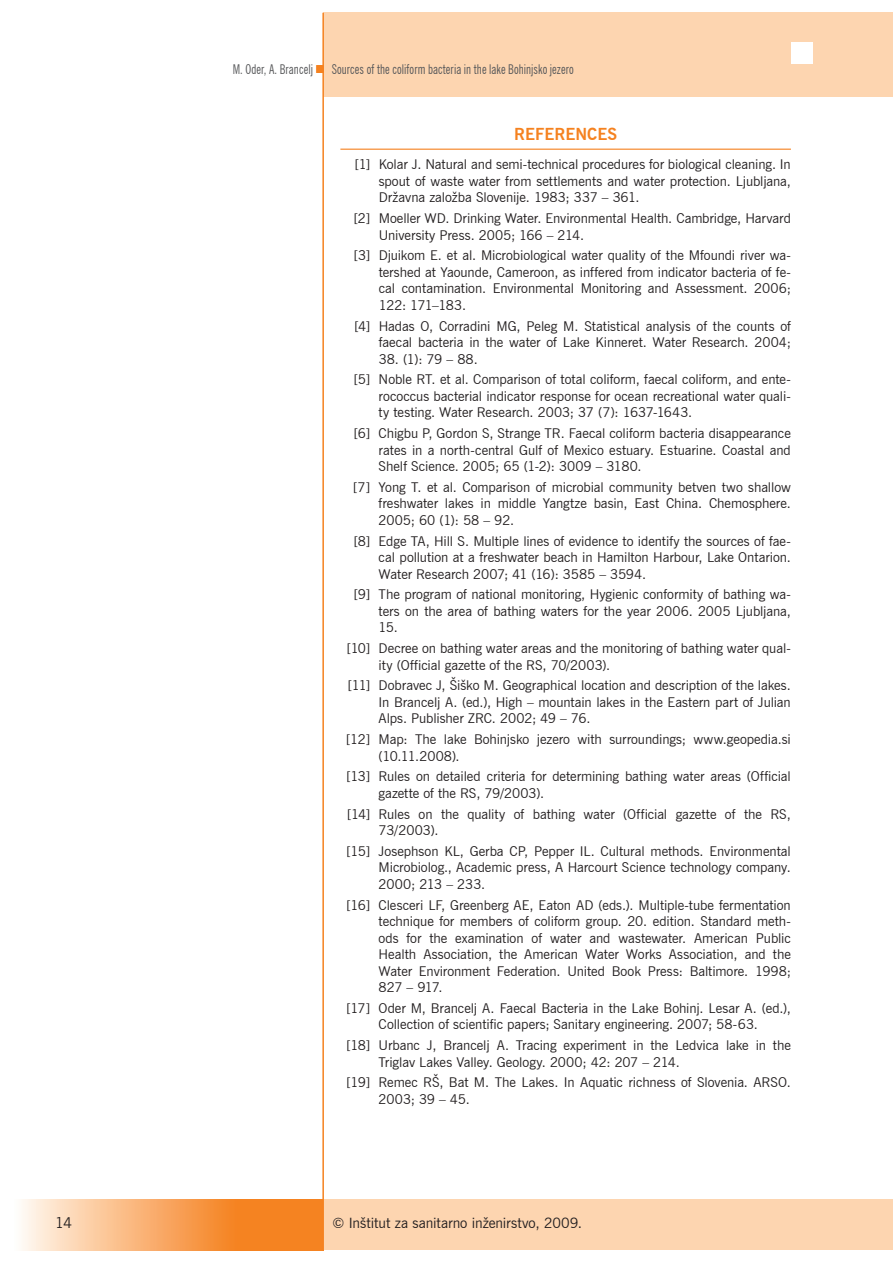
<style>
.page{position:relative;width:893px;height:1263px;background:#fff}
.page>*{position:absolute;margin:0;border:0;box-sizing:border-box;transform-origin:0 0}
.t1{font:700 16.5px "News Gothic L2";color:#f58220}
.t2{font:15px "News Gothic L2";color:#231f20}
.t3{font:14.25px "News Gothic L2";letter-spacing:-.005em;color:#231f20}
.t4{font:13.5px/16.5px "News Gothic L2";letter-spacing:-.005em;color:#231f20;text-align:justify}
.t5{font:condensed 13.5px "News Gothic L2";letter-spacing:.005em;color:#57585a;scale:.9 1}
.s1{color:#f58220}
</style>
<div class="page">
<svg style="left:22px;top:1200px;width:300px;height:50px"></svg>
<div style="left:324px;top:1200px;width:569px;height:50px;background:#fdd5b0"></div>
<div style="left:323px;top:13px;width:570px;height:84px;background:#fdd5b0"></div>
<hr style="left:322px;top:13px;width:2px;height:1237px;background:#f58220">
<div style="left:791px;top:43px;width:21px;height:21px;background:#fff"></div>
<hr style="left:340px;top:149px;width:451px;height:1px;background:#f58220">
<p class="t2" style="left:55px;top:1213px;width:18px">14</p>
<p class="t5" style="left:233px;top:61px;width:380px">M. Oder, A. Brancelj <span class="s1">■</span> Sources of the coliform bacteria in the lake Bohinjsko jezero</p>
<p class="t1" style="left:514px;top:124px;width:103px">REFERENCES</p>
<p class="t4" style="left:379px;top:156px;width:414px;text-indent:-24px">[1] Kolar J. Natural and semi-technical procedures for biological cleaning. In spout of waste water from settlements and water protection. Ljubljana, Državna založba Slovenije. 1983; 337 – 361.</p>
<p class="t4" style="left:379px;top:210px;width:414px;text-indent:-25px">[2] Moeller WD. Drinking Water. Environmental Health. Cambridge, Harvard<br>University Press. 2005; 166 – 214.</p>
<p class="t4" style="left:379px;top:247px;width:414px;text-indent:-25px">[3] Djuikom E. et al. Microbiological water quality of the Mfoundi river wa&shy;tershed at Yaounde, Cameroon, as inffered from indicator bacteria of fe&shy;cal contamination. Environmental Monitoring and Assessment. 2006; 122: 171–183.</p>
<p class="t4" style="left:354px;top:317px;width:438px;text-align:right">[4] Hadas O, Corradini MG, Peleg M. Statistical analysis of the counts of faecal bacteria in the water of Lake Kinneret. Water Research. 2004;</p>
<p class="t4" style="left:354px;top:348px;width:439px;line-height:20.7px;text-indent:25px">38. (1): 79 – 88.<br>[5] Noble RT. et al. Comparison of total coliform, faecal coliform, and ente-</p>
<p class="t4" style="left:379px;top:388px;width:414px">rococcus bacterial indicator response for ocean recreational water quali&shy;ty testing. Water Research. 2003; 37 (7): 1637-1643.</p>
<p class="t4" style="left:379px;top:425px;width:414px;text-indent:-25px">[6] Chigbu P, Gordon S, Strange TR. Faecal coliform bacteria disappearance rates in a north-central Gulf of Mexico estuary. Estuarine. Coastal and Shelf Science. 2005; 65 (1-2): 3009 – 3180.</p>
<p class="t4" style="left:379px;top:479px;width:414px;text-indent:-25px">[7] Yong T. et al. Comparison of microbial community betven two shallow freshwater lakes in middle Yangtze basin, East China. Chemosphere.<br>2005; 60 (1): 58 – 92.</p>
<p class="t4" style="left:379px;top:532px;width:414px;text-indent:-25px">[8] Edge TA, Hill S. Multiple lines of evidence to identify the sources of fae&shy;cal pollution at a freshwater beach in Hamilton Harbour, Lake Ontarion.<br>Water Research 2007; 41 (16): 3585 – 3594.</p>
<p class="t4" style="left:379px;top:586px;width:414px;text-indent:-25px">[9] The program of national monitoring, Hygienic conformity of bathing wa&shy;ters on the area of bathing waters for the year 2006. 2005 Ljubljana, 15.</p>
<p class="t4" style="left:379px;top:640px;width:414px;text-indent:-32px">[10] Decree on bathing water areas and the monitoring of bathing water qual&shy;ity (Official gazette of the RS, 70/2003).</p>
<p class="t4" style="left:379px;top:677px;width:414px;text-indent:-31px">[11] Dobravec J, Šiško M. Geographical location and description of the lakes.<br>In Brancelj A. (ed.), High – mountain lakes in the Eastern part of Julian Alps. Publisher ZRC. 2002; 49 – 76.</p>
<p class="t4" style="left:379px;top:731px;width:414px;text-indent:-32px">[12] Map: The lake Bohinjsko jezero with surroundings; www.geopedia.si (10.11.2008).</p>
<p class="t4" style="left:379px;top:768px;width:414px;text-indent:-32px">[13] Rules on detailed criteria for determining bathing water areas (Official gazette of the RS, 79/2003).</p>
<p class="t4" style="left:379px;top:805px;width:414px;text-indent:-32px">[14] Rules on the quality of bathing water (Official gazette of the RS,<br>73/2003).</p>
<p class="t4" style="left:379px;top:843px;width:414px;text-indent:-32px">[15] Josephson KL, Gerba CP, Pepper IL. Cultural methods. Environmental Microbiolog., Academic press, A Harcourt Science technology company.<br>2000; 213 – 233.</p>
<p class="t4" style="left:379px;top:896px;width:414px;text-indent:-32px">[16] Clesceri LF, Greenberg AE, Eaton AD (eds.). Multiple-tube fermentation technique for members of coliform group. 20. edition. Standard meth&shy;ods for the examination of water and wastewater. American Public Health Association, the American Water Works Association, and the Water Environment Federation. United Book Press: Baltimore. 1998; 827 – 917.</p>
<p class="t4" style="left:347px;top:1000px;width:446px;text-align:center">[17] Oder M, Brancelj A. Faecal Bacteria in the Lake Bohinj. Lesar A. (ed.),<br>Collection of scientific papers; Sanitary engineering. 2007; 58-63.</p>
<p class="t4" style="left:379px;top:1037px;width:414px;text-indent:-32px">[18] Urbanc J, Brancelj A. Tracing experiment in the Ledvica lake in the<br>Triglav Lakes Valley. Geology. 2000; 42: 207 – 214.</p>
<p class="t4" style="left:379px;top:1074px;width:414px;text-indent:-32px">[19] Remec RŠ, Bat M. The Lakes. In Aquatic richness of Slovenia. ARSO.<br>2003; 39 – 45.</p>
<p class="t3" style="left:333px;top:1214px;width:251px">© Inštitut za sanitarno inženirstvo, 2009.</p>
</div>
